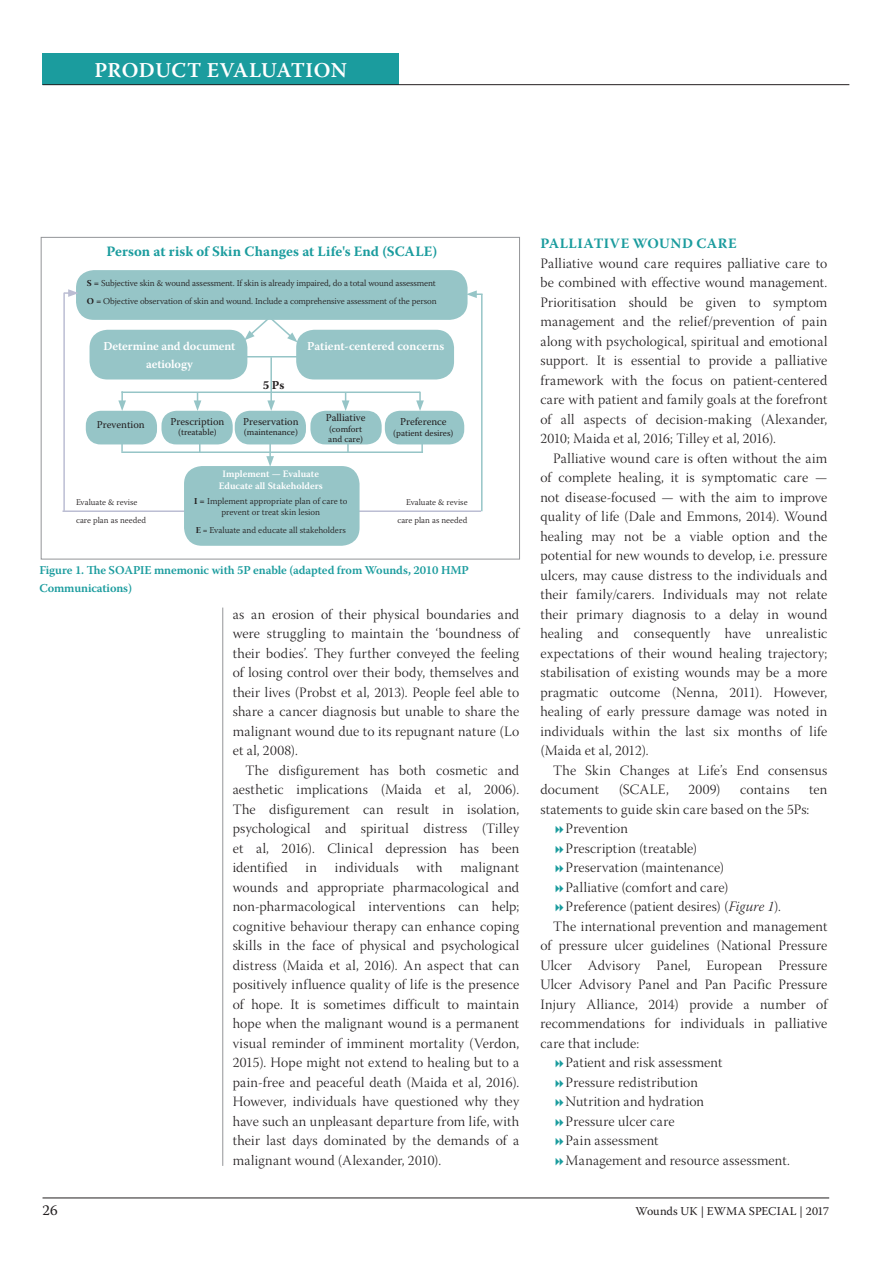
<style>
.page{position:relative;width:893px;height:1263px;background:#fff}
.page>*{position:absolute;margin:0;border:0;box-sizing:border-box;transform-origin:0 0}
.t1{font:600 21px "Warnock Pro";letter-spacing:.02em;color:#fff}
.t2{font:15px "Warnock Pro";color:#231f20}
.t3{font:14.25px/19.5px "Warnock Pro Light Subh";letter-spacing:.015em;color:#231f20;text-align:justify}
.t4{font:700 14.25px "Warnock Pro";letter-spacing:.01em;color:#1b9c9e}
.t5{font:700 14.25px "Warnock Pro";letter-spacing:.035em;color:#1b9c9e}
.t6{font:600 12px/18px "Warnock Pro";letter-spacing:-.01em;color:#1b9c9e}
.t7{font:600 12px/18px "Warnock Pro";letter-spacing:-.005em;color:#fff;text-align:center}
.t8{font:12px "Warnock Pro";letter-spacing:.01em;color:#231f20}
.t9{font:700 12px "Warnock Pro";color:#231f20}
.t10{font:10.5px "Warnock Pro";color:#231f20}
.t11{font:600 9.75px/11.7px "Warnock Pro";color:#fff;text-align:center}
.t12{font:300 9px/18px "Warnock Pro";letter-spacing:-.01em;color:#231f20}
.t13{font:9px/10.8px "Warnock Pro";color:#231f20}
.t14{font:300 8.7px/18px "Warnock Pro";color:#231f20}
.s1{font-weight:700}
.s2{font-family:"Warnock Pro Bold Subh";font-weight:400}
.s3{font-family:"Warnock Pro Light It Subh"}
</style>
<div class="page">
<hr style="left:63px;top:510px;width:418px;height:2px;background:#bbbdd3">
<hr style="left:43px;top:1197px;width:786px;height:1px;background:#231f20">
<div style="left:43px;top:53px;width:356px;height:32px;background:#1b9c9e"></div>
<hr style="left:43px;top:84px;width:806px;height:1px;background:#231f20">
<hr style="left:222px;top:608px;width:1px;height:558px;background:#939598">
<div style="left:41px;top:237px;width:479px;height:322px;border:1px solid #939598"></div>
<div style="left:76px;top:270px;width:392px;height:50px;background:#96c5c7;border-radius:18px"></div>
<div style="left:90px;top:330px;width:157px;height:49px;background:#96c5c7;border-radius:18px"></div>
<div style="left:296px;top:330px;width:158px;height:49px;background:#96c5c7;border-radius:18px"></div>
<div style="left:184px;top:466px;width:176px;height:80px;background:#96c5c7;border-radius:18px"></div>
<div style="left:86px;top:411px;width:71px;height:33px;background:#96c5c7;border-radius:15px"></div>
<div style="left:161px;top:411px;width:72px;height:33px;background:#96c5c7;border-radius:15px"></div>
<div style="left:235px;top:411px;width:71px;height:33px;background:#96c5c7;border-radius:15px"></div>
<div style="left:310px;top:411px;width:72px;height:33px;background:#96c5c7;border-radius:15px"></div>
<div style="left:385px;top:411px;width:79px;height:33px;background:#96c5c7;border-radius:15px"></div>
<hr style="left:122px;top:391px;width:298px;height:2px;background:#96c5c7">
<hr style="left:121px;top:451px;width:302px;height:2px;background:#96c5c7">
<hr style="left:127px;top:356px;width:292px;height:1px;background:#96c5c7">
<svg style="left:118px;top:391px;width:8px;height:20px"></svg>
<svg style="left:118px;top:444px;width:8px;height:8px"></svg>
<svg style="left:196px;top:444px;width:8px;height:8px"></svg>
<svg style="left:344px;top:444px;width:8px;height:8px"></svg>
<svg style="left:418px;top:444px;width:8px;height:8px"></svg>
<svg style="left:194px;top:393px;width:7px;height:18px"></svg>
<svg style="left:342px;top:393px;width:7px;height:18px"></svg>
<svg style="left:416px;top:392px;width:8px;height:19px"></svg>
<hr style="left:270px;top:357px;width:2px;height:46px;background:#96c5c7">
<svg style="left:267px;top:400px;width:8px;height:11px"></svg>
<hr style="left:269px;top:420px;width:2px;height:38px;background:#96c5c7">
<svg style="left:266px;top:456px;width:8px;height:10px"></svg>
<svg style="left:467px;top:290px;width:16px;height:8px"></svg>
<svg style="left:64px;top:289px;width:14px;height:8px"></svg>
<hr style="left:63px;top:293px;width:2px;height:218px;background:#bbbdd3">
<hr style="left:481px;top:294px;width:2px;height:217px;background:#96c5c7">
<svg style="left:244px;top:319px;width:54px;height:23px"></svg>
<h1 class="t1" style="left:94px;top:57px;width:254px">PRODUCT EVALUATION</h1>
<p class="t4" style="left:106px;top:243px;width:332px">Person at risk of Skin Changes at Life's End (SCALE)</p>
<p class="t12" style="left:87px;top:274px;width:351px"><span class="s1">S =</span> Subjective skin &amp; wound assessment. If skin is already impaired, do a total wound assessment<br><span class="s1">O =</span> Objective observation of skin and wound. Include a comprehensive assessment of the person</p>
<p class="t7" style="left:103px;top:336px;width:134px">Determine and document aetiology</p>
<p class="t7" style="left:307px;top:337px;width:139px">Patient-centered concerns</p>
<p class="t9" style="left:263px;top:378px;width:23px">5 Ps</p>
<p class="t10" style="left:97px;top:418px;width:49px">Prevention</p>
<p class="t10" style="left:170px;top:415px;width:55px">Prescription</p>
<p class="t13" style="left:178px;top:427px;width:40px">(treatable)</p>
<p class="t10" style="left:326px;top:411px;width:41px">Palliative</p>
<p class="t13" style="left:328px;top:423px;width:36px">(comfort and care)</p>
<p class="t10" style="left:400px;top:415px;width:48px">Preference</p>
<p class="t13" style="left:393px;top:427px;width:62px">(patient desires)</p>
<p class="t10" style="left:243px;top:415px;width:57px">Preservation</p>
<p class="t13" style="left:244px;top:427px;width:56px">(maintenance)</p>
<p class="t11" style="left:219px;top:468px;width:105px">Implement — Evaluate<br>Educate all Stakeholders</p>
<p class="t12" style="left:194px;top:496px;width:155px;line-height:10.8px;text-align:center"><span class="s1">I =</span> Implement appropriate plan of care to prevent or treat skin lesion</p>
<p class="t12" style="left:196px;top:521px;width:152px"><span class="s2">E =</span> Evaluate and educate all stakeholders</p>
<p class="t14" style="left:76px;top:493px;width:72px">Evaluate &amp; revise care plan as needed</p>
<p class="t14" style="left:397px;top:493px;width:72px;text-align:right">Evaluate &amp; revise care plan as needed</p>
<p class="t6" style="left:39px;top:561px;width:431px">Figure 1. The SOAPIE mnemonic with 5P enable (adapted from Wounds, 2010 HMP<br>Communications)</p>
<p class="t3" style="left:233px;top:606px;width:288px">as an erosion of their physical boundaries and were struggling to maintain the ‘boundness of their bodies’. They further conveyed the feeling of losing control over their body, themselves and their lives (Probst et al, 2013). People feel able to share a cancer diagnosis but unable to share the malignant wound due to its repugnant nature (Lo et al, 2008).</p>
<p class="t3" style="left:233px;top:762px;width:288px;text-indent:13px">The disfigurement has both cosmetic and aesthetic implications (Maida et al, 2006).<br>The disfigurement can result in isolation, psychological and spiritual distress (Tilley et al, 2016). Clinical depression has been identified in individuals with malignant wounds and appropriate pharmacological and non-pharmacological interventions can help; cognitive behaviour therapy can enhance coping skills in the face of physical and psychological distress (Maida et al, 2016). An aspect that can positively influence quality of life is the presence of hope. It is sometimes difficult to maintain hope when the malignant wound is a permanent visual reminder of imminent mortality (Verdon, 2015). Hope might not extend to healing but to a pain-free and peaceful death (Maida et al, 2016).<br>However, individuals have questioned why they have such an unpleasant departure from life, with their last days dominated by the demands of a malignant wound (Alexander, 2010).</p>
<p class="t5" style="left:540px;top:235px;width:198px">PALLIATIVE WOUND CARE</p>
<p class="t3" style="left:540px;top:255px;width:289px">Palliative wound care requires palliative care to be combined with effective wound management.<br>Prioritisation should be given to symptom management and the relief/prevention of pain along with psychological, spiritual and emotional support. It is essential to provide a palliative framework with the focus on patient-centered care with patient and family goals at the forefront of all aspects of decision-making (Alexander, 2010; Maida et al, 2016; Tilley et al, 2016).</p>
<p class="t3" style="left:540px;top:450px;width:289px;text-indent:13px">Palliative wound care is often without the aim of complete healing, it is symptomatic care — not disease-focused — with the aim to improve quality of life (Dale and Emmons, 2014). Wound healing may not be a viable option and the potential for new wounds to develop, i.e. pressure ulcers, may cause distress to the individuals and their family/carers. Individuals may not relate their primary diagnosis to a delay in wound healing and consequently have unrealistic expectations of their wound healing trajectory; stabilisation of existing wounds may be a more pragmatic outcome (Nenna, 2011). However, healing of early pressure damage was noted in individuals within the last six months of life (Maida et al, 2012).</p>
<p class="t3" style="left:540px;top:762px;width:289px;text-indent:13px">The Skin Changes at Life’s End consensus document</p>
<p class="t3" style="left:619px;top:781px;width:52px">(SCALE,</p>
<p class="t3" style="left:688px;top:781px;width:34px">2009)</p>
<p class="t3" style="left:740px;top:781px;width:51px">contains</p>
<p class="t3" style="left:809px;top:781px;width:20px">ten</p>
<p class="t3" style="left:540px;top:801px;width:271px">statements to guide skin care based on the 5Ps:</p>
<p class="t3" style="left:566px;top:821px;width:64px">Prevention</p>
<p class="t3" style="left:566px;top:840px;width:133px">Prescription (treatable)</p>
<p class="t3" style="left:566px;top:860px;width:160px">Preservation (maintenance)</p>
<p class="t3" style="left:566px;top:879px;width:164px">Palliative (comfort and care)</p>
<p class="t3" style="left:566px;top:899px;width:217px">Preference (patient desires) (<span class="s3">Figure 1</span>).</p>
<p class="t3" style="left:553px;top:918px;width:276px">The international prevention and management</p>
<p class="t3" style="left:540px;top:938px;width:289px">of pressure ulcer guidelines (National Pressure</p>
<p class="t3" style="left:540px;top:957px;width:289px">Ulcer Advisory Panel, European Pressure</p>
<p class="t3" style="left:540px;top:976px;width:289px">Ulcer Advisory Panel and Pan Pacific Pressure</p>
<p class="t3" style="left:540px;top:996px;width:289px">Injury Alliance, 2014) provide a number of</p>
<p class="t3" style="left:540px;top:1015px;width:289px">recommendations for individuals in palliative</p>
<p class="t3" style="left:540px;top:1035px;width:100px">care that include:</p>
<p class="t3" style="left:566px;top:1055px;width:158px">Patient and risk assessment</p>
<p class="t3" style="left:566px;top:1074px;width:134px">Pressure redistribution</p>
<p class="t3" style="left:566px;top:1094px;width:140px">Nutrition and hydration</p>
<p class="t3" style="left:566px;top:1113px;width:110px">Pressure ulcer care</p>
<p class="t3" style="left:566px;top:1133px;width:95px">Pain assessment</p>
<p class="t3" style="left:566px;top:1152px;width:226px">Management and resource assessment.</p>
<p class="t2" style="left:43px;top:1201px;width:17px">26</p>
<p class="t8" style="left:636px;top:1204px;width:195px">Wounds UK | EWMA SPECIAL | 2017</p>
</div>
